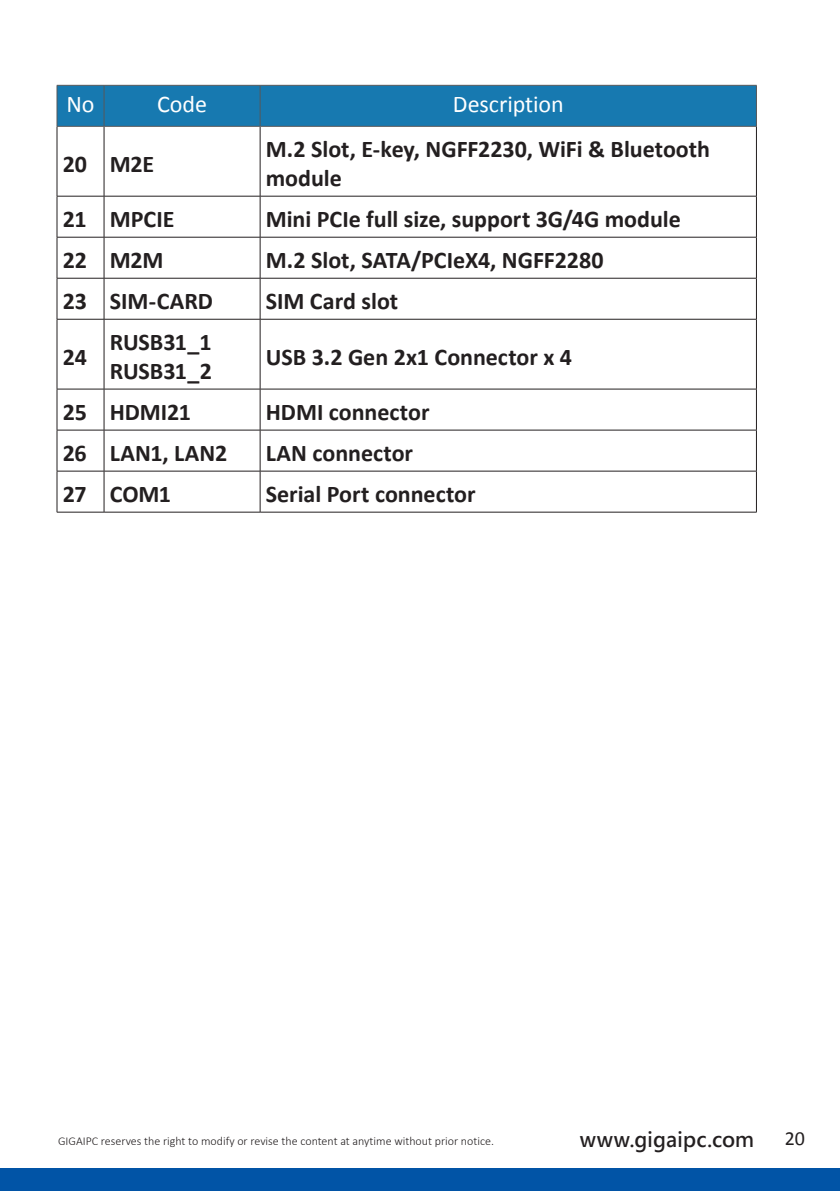
<style>
.page{position:relative;width:840px;height:1191px;background:#fff}
.page>*{position:absolute;margin:0;border:0;box-sizing:border-box;transform-origin:0 0}
.Cell-p-Bold-12pt{font:700 24px/28.8px "Calibri";color:#231f20}
.Cell-Title-Middle-W{font:24px "Calibri";letter-spacing:-.005em;color:#fff}
.t1{font:20px "Microsoft Jheng Hei UI Bold";letter-spacing:.005em;color:#231f20}
.t2{font:20px "Calibri";color:#231f20}
.t3{font:300 12px "Calibri";color:#231f20}
</style>
<div class="page">
<svg style="left:0;top:1168px;width:1px;height:23px"></svg>
<div style="left:1px;top:1168px;width:838px;height:23px;background:#0154a6"></div>
<div style="left:58px;top:86px;width:697px;height:40px;background:#1779b0"></div>
<svg style="left:58px;top:127px;width:697px;height:385px"></svg>
<hr style="left:260px;top:196px;width:496px;height:1px;background:#231f20">
<hr style="left:260px;top:237px;width:496px;height:1px;background:#231f20">
<hr style="left:260px;top:278px;width:496px;height:1px;background:#231f20">
<hr style="left:260px;top:319px;width:496px;height:1px;background:#231f20">
<hr style="left:260px;top:389px;width:496px;height:1px;background:#231f20">
<hr style="left:260px;top:430px;width:496px;height:1px;background:#231f20">
<hr style="left:260px;top:471px;width:496px;height:1px;background:#231f20">
<hr style="left:260px;top:512px;width:496px;height:1px;background:#231f20">
<hr style="left:259px;top:86px;width:1px;height:40px;background:#57585a">
<hr style="left:259px;top:127px;width:1px;height:69px;background:#231f20">
<hr style="left:259px;top:196px;width:1px;height:41px;background:#231f20">
<hr style="left:259px;top:237px;width:1px;height:41px;background:#231f20">
<hr style="left:259px;top:278px;width:1px;height:41px;background:#231f20">
<hr style="left:259px;top:319px;width:1px;height:70px;background:#231f20">
<hr style="left:259px;top:389px;width:1px;height:41px;background:#231f20">
<hr style="left:259px;top:430px;width:1px;height:41px;background:#231f20">
<hr style="left:259px;top:471px;width:1px;height:41px;background:#231f20">
<hr style="left:57px;top:196px;width:47px;height:1px;background:#231f20">
<hr style="left:104px;top:196px;width:156px;height:1px;background:#231f20">
<hr style="left:57px;top:237px;width:47px;height:1px;background:#231f20">
<hr style="left:104px;top:237px;width:156px;height:1px;background:#231f20">
<hr style="left:57px;top:278px;width:47px;height:1px;background:#231f20">
<hr style="left:104px;top:278px;width:156px;height:1px;background:#231f20">
<hr style="left:57px;top:319px;width:47px;height:1px;background:#231f20">
<hr style="left:104px;top:319px;width:156px;height:1px;background:#231f20">
<hr style="left:57px;top:389px;width:47px;height:1px;background:#231f20">
<hr style="left:104px;top:389px;width:156px;height:1px;background:#231f20">
<hr style="left:57px;top:430px;width:47px;height:1px;background:#231f20">
<hr style="left:104px;top:430px;width:156px;height:1px;background:#231f20">
<hr style="left:57px;top:471px;width:47px;height:1px;background:#231f20">
<hr style="left:104px;top:471px;width:156px;height:1px;background:#231f20">
<hr style="left:57px;top:512px;width:47px;height:1px;background:#231f20">
<hr style="left:104px;top:512px;width:156px;height:1px;background:#231f20">
<hr style="left:104px;top:86px;width:1px;height:40px;background:#57585a">
<hr style="left:104px;top:127px;width:1px;height:69px;background:#231f20">
<hr style="left:104px;top:196px;width:1px;height:41px;background:#231f20">
<hr style="left:104px;top:237px;width:1px;height:41px;background:#231f20">
<hr style="left:104px;top:278px;width:1px;height:41px;background:#231f20">
<hr style="left:104px;top:319px;width:1px;height:70px;background:#231f20">
<hr style="left:104px;top:389px;width:1px;height:41px;background:#231f20">
<hr style="left:104px;top:430px;width:1px;height:41px;background:#231f20">
<hr style="left:104px;top:471px;width:1px;height:41px;background:#231f20">
<hr style="left:57px;top:85px;width:47px;height:1px;background:#57585a">
<hr style="left:57px;top:86px;width:1px;height:40px;background:#57585a">
<hr style="left:104px;top:85px;width:156px;height:1px;background:#57585a">
<hr style="left:260px;top:85px;width:496px;height:1px;background:#57585a">
<hr style="left:755px;top:86px;width:1px;height:40px;background:#57585a">
<hr style="left:57px;top:126px;width:47px;height:1px;background:#57585a">
<hr style="left:104px;top:126px;width:156px;height:1px;background:#57585a">
<hr style="left:260px;top:126px;width:496px;height:1px;background:#57585a">
<hr style="left:57px;top:127px;width:1px;height:69px;background:#231f20">
<hr style="left:755px;top:127px;width:1px;height:69px;background:#231f20">
<hr style="left:57px;top:196px;width:1px;height:41px;background:#231f20">
<hr style="left:755px;top:196px;width:1px;height:41px;background:#231f20">
<hr style="left:57px;top:237px;width:1px;height:41px;background:#231f20">
<hr style="left:755px;top:237px;width:1px;height:41px;background:#231f20">
<hr style="left:57px;top:278px;width:1px;height:41px;background:#231f20">
<hr style="left:755px;top:278px;width:1px;height:41px;background:#231f20">
<hr style="left:57px;top:319px;width:1px;height:70px;background:#231f20">
<hr style="left:755px;top:319px;width:1px;height:70px;background:#231f20">
<hr style="left:57px;top:389px;width:1px;height:41px;background:#231f20">
<hr style="left:755px;top:389px;width:1px;height:41px;background:#231f20">
<hr style="left:57px;top:430px;width:1px;height:41px;background:#231f20">
<hr style="left:755px;top:430px;width:1px;height:41px;background:#231f20">
<hr style="left:57px;top:471px;width:1px;height:41px;background:#231f20">
<hr style="left:755px;top:471px;width:1px;height:41px;background:#231f20">
<p class="Cell-Title-Middle-W" style="left:66px;top:89px;width:30px">No</p>
<p class="Cell-Title-Middle-W" style="left:157px;top:89px;width:52px">Code</p>
<p class="Cell-Title-Middle-W" style="left:452px;top:89px;width:112px">Description</p>
<p class="Cell-p-Bold-12pt" style="left:63px;top:149px;width:26px">20</p>
<p class="Cell-p-Bold-12pt" style="left:110px;top:149px;width:46px">M2E</p>
<p class="Cell-p-Bold-12pt" style="left:266px;top:135px;width:445px">M.2 Slot, E-key, NGFF2230, WiFi &amp; Bluetooth module</p>
<p class="Cell-p-Bold-12pt" style="left:63px;top:205px;width:25px">21</p>
<p class="Cell-p-Bold-12pt" style="left:110px;top:205px;width:66px">MPCIE</p>
<p class="Cell-p-Bold-12pt" style="left:266px;top:205px;width:416px">Mini PCIe full size, support 3G/4G module</p>
<p class="Cell-p-Bold-12pt" style="left:63px;top:246px;width:26px">22</p>
<p class="Cell-p-Bold-12pt" style="left:110px;top:246px;width:55px">M2M</p>
<p class="Cell-p-Bold-12pt" style="left:266px;top:246px;width:339px">M.2 Slot, SATA/PCIeX4, NGFF2280</p>
<p class="Cell-p-Bold-12pt" style="left:63px;top:287px;width:26px">23</p>
<p class="Cell-p-Bold-12pt" style="left:110px;top:287px;width:105px">SIM-CARD</p>
<p class="Cell-p-Bold-12pt" style="left:266px;top:287px;width:134px">SIM Card slot</p>
<p class="Cell-p-Bold-12pt" style="left:63px;top:342px;width:26px">24</p>
<p class="Cell-p-Bold-12pt" style="left:110px;top:328px;width:103px">RUSB31_1</p>
<p class="Cell-p-Bold-12pt" style="left:110px;top:356px;width:104px">RUSB31_2</p>
<p class="Cell-p-Bold-12pt" style="left:266px;top:342px;width:307px">USB 3.2 Gen 2x1 Connector x 4</p>
<p class="Cell-p-Bold-12pt" style="left:63px;top:397px;width:26px">25</p>
<p class="Cell-p-Bold-12pt" style="left:110px;top:397px;width:83px">HDMI21</p>
<p class="Cell-p-Bold-12pt" style="left:266px;top:397px;width:165px">HDMI connector</p>
<p class="Cell-p-Bold-12pt" style="left:63px;top:438px;width:26px">26</p>
<p class="Cell-p-Bold-12pt" style="left:110px;top:438px;width:119px">LAN1, LAN2</p>
<p class="Cell-p-Bold-12pt" style="left:266px;top:438px;width:149px">LAN connector</p>
<p class="Cell-p-Bold-12pt" style="left:63px;top:479px;width:25px">27</p>
<p class="Cell-p-Bold-12pt" style="left:110px;top:479px;width:63px">COM1</p>
<p class="Cell-p-Bold-12pt" style="left:266px;top:479px;width:211px">Serial Port connector</p>
<p class="t3" style="left:58px;top:1133px;width:437px">GIGAIPC reserves the right to modify or revise the content at anytime without prior notice.</p>
<p class="t1" style="left:579px;top:1127px;width:176px">www.gigaipc.com</p>
<p class="t2" style="left:784px;top:1125px;width:22px">20</p>
</div>
